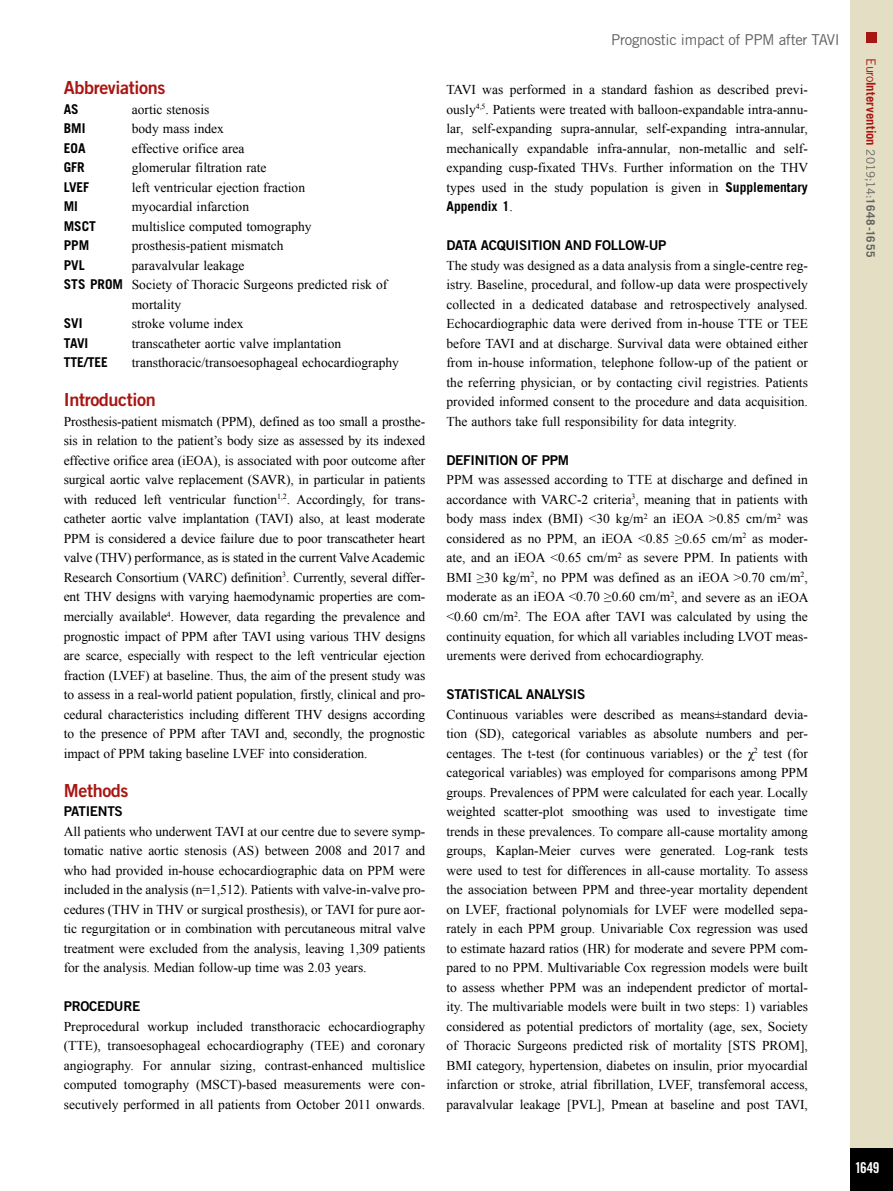
<style>
.page{position:relative;width:893px;height:1191px;background:#fff}
.page>*{position:absolute;margin:0;border:0;box-sizing:border-box;transform-origin:0 0}
.t1{font:18px "Trade Gothic LT Std Bd 2";letter-spacing:-.02em;color:#a81613}
.t2{font:15px "Trade Gothic LT Std";letter-spacing:-.02em;color:#626261}
.t3{font:15px "Trade Gothic LT Std Bd Cn 20";color:#fff}
.t4{font:13.5px/19.5px "Times New Roman";color:#000;text-align:justify}
.t5{font:13.5px "Trade Gothic LT Std Bd 2";letter-spacing:-.02em;color:#000}
.t6{font:700 13.5px "Trade Gothic LT Std";color:#000}
.t7{font:700 12.75px "Trade Gothic LT Std";letter-spacing:.005em;color:#a81613}
.s1{font-family:"Trade Gothic LT Std";font-weight:700}
.s2{font-family:"Times New Roman";font-weight:400}
.s3{font-weight:400}
.s4{font-weight:400;font-size:11.7px;color:#626261}
.s5{font-size:11.7px;color:#626261}
</style>
<div class="page">
<div style="left:850px;top:0;width:43px;height:1191px;background:#e4dfc4"></div>
<div style="left:850px;top:1148px;width:43px;height:43px;background:#000"></div>
<div style="left:866px;top:32px;width:11px;height:10px;background:#a81613"></div>
<h1 class="t1" style="left:64px;top:77px;width:103px">Abbreviations</h1>
<p class="t6" style="left:64px;top:101px;width:17px">AS</p>
<p class="t4" style="left:132px;top:99px;width:79px">aortic stenosis</p>
<p class="t6" style="left:64px;top:120px;width:23px">BMI</p>
<p class="t4" style="left:132px;top:119px;width:94px">body mass index</p>
<p class="t6" style="left:64px;top:140px;width:23px">EOA</p>
<p class="t4" style="left:132px;top:138px;width:114px">effective orifice area</p>
<p class="t6" style="left:64px;top:159px;width:23px">GFR</p>
<p class="t4" style="left:132px;top:158px;width:136px">glomerular filtration rate</p>
<p class="t6" style="left:64px;top:179px;width:27px">LVEF</p>
<p class="t4" style="left:132px;top:177px;width:175px">left ventricular ejection fraction</p>
<p class="t6" style="left:64px;top:198px;width:16px">MI</p>
<p class="t4" style="left:132px;top:197px;width:119px">myocardial infarction</p>
<p class="t6" style="left:64px;top:218px;width:34px">MSCT</p>
<p class="t4" style="left:132px;top:216px;width:181px">multislice computed tomography</p>
<p class="t6" style="left:64px;top:237px;width:27px">PPM</p>
<p class="t4" style="left:132px;top:236px;width:153px">prosthesis-patient mismatch</p>
<p class="t6" style="left:64px;top:257px;width:23px">PVL</p>
<p class="t4" style="left:132px;top:255px;width:114px">paravalvular leakage</p>
<p class="t4" style="left:64px;top:275px;width:325px"><span class="s1">STS PROM</span> Society of Thoracic Surgeons predicted risk of</p>
<p class="t4" style="left:132px;top:294px;width:51px">mortality</p>
<p class="t6" style="left:64px;top:315px;width:20px">SVI</p>
<p class="t4" style="left:132px;top:314px;width:113px">stroke volume index</p>
<p class="t6" style="left:64px;top:335px;width:26px">TAVI</p>
<p class="t4" style="left:132px;top:333px;width:211px">transcatheter aortic valve implantation</p>
<p class="t6" style="left:64px;top:354px;width:46px">TTE/TEE</p>
<p class="t4" style="left:132px;top:353px;width:269px">transthoracic/transoesophageal echocardiography</p>
<h1 class="t1" style="left:64px;top:389px;width:94px">Introduction</h1>
<p class="t4" style="left:64px;top:411px;width:363px">Prosthesis-patient mismatch (PPM), defined as too small a prosthe&shy;sis in relation to the patient’s body size as assessed by its indexed effective orifice area (iEOA), is associated with poor outcome after surgical aortic valve replacement (SAVR), in particular in patients with reduced left ventricular function<sup>1,2</sup>. Accordingly, for trans&shy;catheter aortic valve implantation (TAVI) also, at least moderate PPM is considered a device failure due to poor transcatheter heart valve (THV) performance, as is stated in the current Valve Academic Research Consortium (VARC) definition<sup>3</sup>. Currently, several differ&shy;ent THV designs with varying haemodynamic properties are com&shy;mercially available<sup>4</sup>. However, data regarding the prevalence and prognostic impact of PPM after TAVI using various THV designs are scarce, especially with respect to the left ventricular ejection fraction (LVEF) at baseline. Thus, the aim of the present study was to assess in a real-world patient population, firstly, clinical and pro&shy;cedural characteristics including different THV designs according to the presence of PPM after TAVI and, secondly, the prognostic impact of PPM taking baseline LVEF into consideration.</p>
<h1 class="t1" style="left:64px;top:779px;width:66px">Methods</h1>
<p class="t5" style="left:64px;top:803px;width:61px">PATIENTS</p>
<p class="t4" style="left:64px;top:821px;width:363px">All patients who underwent TAVI at our centre due to severe symp&shy;tomatic native aortic stenosis (AS) between 2008 and 2017 and who had provided in-house echocardiographic data on PPM were included in the analysis (n=1,512). Patients with valve-in-valve pro&shy;cedures (THV in THV or surgical prosthesis), or TAVI for pure aor&shy;tic regurgitation or in combination with percutaneous mitral valve treatment were excluded from the analysis, leaving 1,309 patients for the analysis. Median follow-up time was 2.03 years.</p>
<p class="t5" style="left:64px;top:998px;width:78px">PROCEDURE</p>
<p class="t4" style="left:64px;top:1016px;width:363px">Preprocedural workup included transthoracic echocardiography (TTE), transoesophageal echocardiography (TEE) and coronary angiography. For annular sizing, contrast-enhanced multislice computed tomography (MSCT)-based measurements were con&shy;secutively performed in all patients from October 2011 onwards.</p>
<p class="t2" style="left:611px;top:30px;width:230px">Prognostic impact of PPM after TAVI</p>
<p class="t4" style="left:446px;top:80px;width:363px">TAVI was performed in a standard fashion as described previ&shy;ously<sup>4,5</sup>. Patients were treated with balloon-expandable intra-annu&shy;lar, self-expanding supra-annular, self-expanding intra-annular, mechanically expandable infra-annular, non-metallic and self&shy;expanding cusp-fixated THVs. Further information on the THV types used in the study population is given in <span class="s1">Supplementary</span></p>
<p class="t6" style="left:446px;top:198px;width:68px">Appendix 1<span class="s2">.</span></p>
<p class="t5" style="left:446px;top:237px;width:222px">DATA ACQUISITION AND FOLLOW-UP</p>
<p class="t4" style="left:446px;top:255px;width:363px">The study was designed as a data analysis from a single-centre reg&shy;istry. Baseline, procedural, and follow-up data were prospectively collected in a dedicated database and retrospectively analysed.<br>Echocardiographic data were derived from in-house TTE or TEE before TAVI and at discharge. Survival data were obtained either from in-house information, telephone follow-up of the patient or the referring physician, or by contacting civil registries. Patients provided informed consent to the procedure and data acquisition.<br>The authors take full responsibility for data integrity.</p>
<p class="t5" style="left:446px;top:452px;width:124px">DEFINITION OF PPM</p>
<p class="t4" style="left:446px;top:470px;width:364px">PPM was assessed according to TTE at discharge and defined in accordance with VARC-2 criteria<sup>3</sup>, meaning that in patients with body mass index (BMI) &lt;30 kg/m<sup>2</sup> an iEOA &gt;0.85 cm/m<sup>2</sup> was considered as no PPM, an iEOA &lt;0.85 ≥0.65 cm/m<sup>2</sup> as moder&shy;ate, and an iEOA &lt;0.65 cm/m<sup>2</sup> as severe PPM. In patients with BMI ≥30 kg/m<sup>2</sup>, no PPM was defined as an iEOA &gt;0.70 cm/m<sup>2</sup>, moderate as an iEOA &lt;0.70 ≥0.60 cm/m<sup>2</sup>, and severe as an iEOA &lt;0.60 cm/m<sup>2</sup>. The EOA after TAVI was calculated by using the continuity equation, for which all variables including LVOT meas&shy;urements were derived from echocardiography.</p>
<p class="t5" style="left:446px;top:686px;width:140px">STATISTICAL ANALYSIS</p>
<p class="t4" style="left:446px;top:704px;width:363px">Continuous variables were described as means±standard devia&shy;tion (SD), categorical variables as absolute numbers and per&shy;centages. The t-test (for continuous variables) or the χ<sup>2</sup> test (for categorical variables) was employed for comparisons among PPM groups. Prevalences of PPM were calculated for each year. Locally weighted scatter-plot smoothing was used to investigate time trends in these prevalences. To compare all-cause mortality among groups, Kaplan-Meier curves were generated. Log-rank tests were used to test for differences in all-cause mortality. To assess the association between PPM and three-year mortality dependent on LVEF, fractional polynomials for LVEF were modelled sepa&shy;rately in each PPM group. Univariable Cox regression was used to estimate hazard ratios (HR) for moderate and severe PPM com&shy;pared to no PPM. Multivariable Cox regression models were built to assess whether PPM was an independent predictor of mortal&shy;ity. The multivariable models were built in two steps: 1) variables considered as potential predictors of mortality (age, sex, Society of Thoracic Surgeons predicted risk of mortality [STS PROM], BMI category, hypertension, diabetes on insulin, prior myocardial infarction or stroke, atrial fibrillation, LVEF, transfemoral access, paravalvular leakage [PVL], Pmean at baseline and post TAVI,</p>
<p class="t7" style="left:879px;top:58px;width:200px;rotate:90deg"><span class="s3">Euro</span>Intervention <span class="s4">2019;14:</span><span class="s5">1648-1655</span></p>
<p class="t3" style="left:855px;top:1158px;width:26px">1649</p>
</div>
